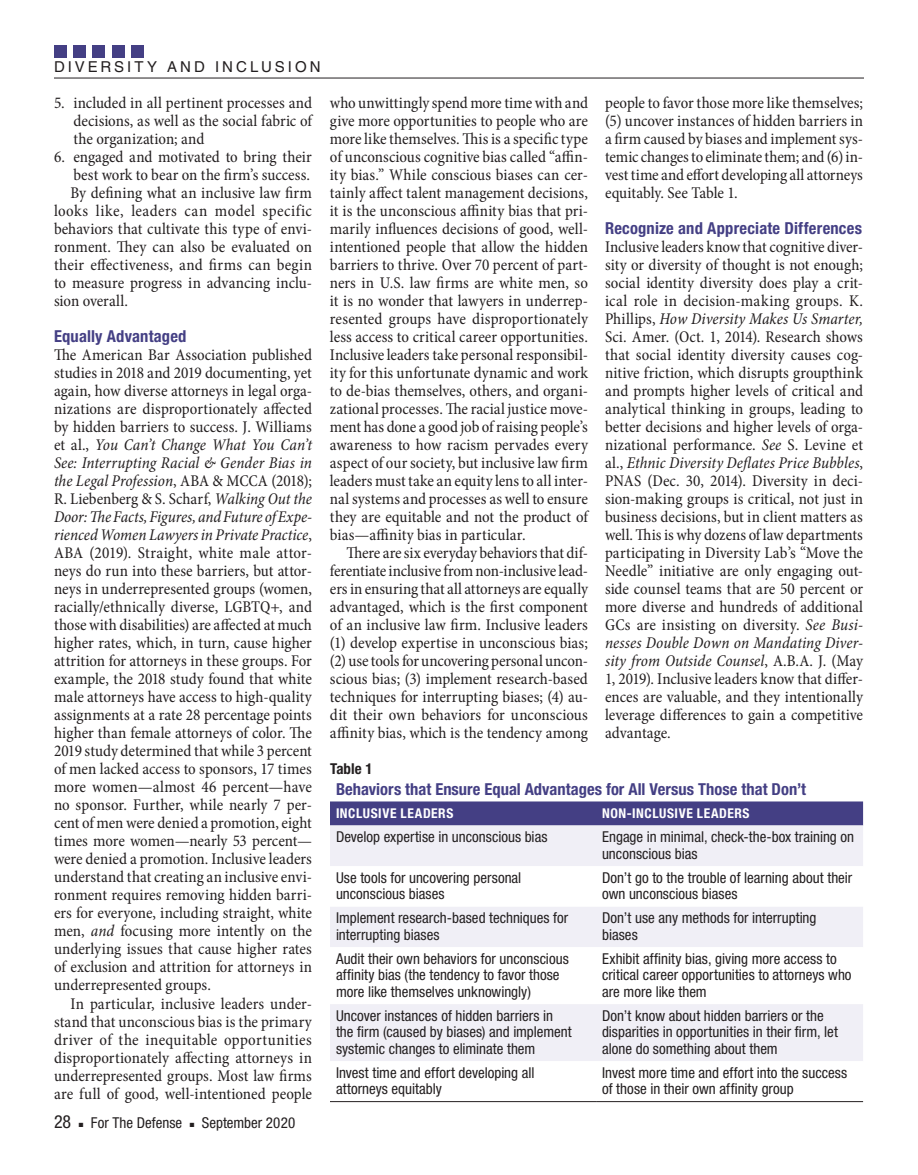
<style>
.page{position:relative;width:918px;height:1175px;background:#fff}
.page>*{position:absolute;margin:0;border:0;box-sizing:border-box;transform-origin:0 0}
.t1{font:condensed 18px "Helvetica Neue LT Std";color:#231f20}
.t2{font:condensed 16.5px/18px "Minion Pro";color:#231f20;text-align:justify}
.t3{font:700 condensed 16.5px "Helvetica Neue LT Std";letter-spacing:.005em;color:#443f84}
.t4{font:condensed 16.5px "Minion Pro";letter-spacing:.03em;color:#231f20}
.t5{font:condensed 15px/16.5px "Helvetica Neue LT Std";color:#231f20}
.t6{font:15px "Helvetica LT Pro";letter-spacing:.2em;color:#231f20}
.t7{font:700 condensed 15px "Helvetica Neue LT Std";letter-spacing:.005em;color:#231f20}
.t8{font:700 condensed 13.5px "Helvetica Neue LT Std";letter-spacing:.04em;color:#fff}
.s1{font-style:italic}
</style>
<div class="page">
<hr style="left:54px;top:78px;width:810px;height:1px;background:#231f20">
<div style="left:54px;top:45px;width:12px;height:12px;background:#443f84"></div>
<div style="left:73px;top:45px;width:13px;height:12px;background:#443f84"></div>
<div style="left:93px;top:45px;width:12px;height:12px;background:#443f84"></div>
<div style="left:112px;top:45px;width:13px;height:12px;background:#443f84"></div>
<div style="left:132px;top:45px;width:12px;height:12px;background:#443f84"></div>
<div style="left:330px;top:801px;width:533px;height:24px;background:#443f84"></div>
<div style="left:330px;top:825px;width:533px;height:41px;background:#f0eff6"></div>
<svg style="left:330px;top:907px;width:533px;height:154px;fill:#f0eff6"></svg>
<hr style="left:330px;top:1101px;width:266px;height:1px;background:#231f20">
<hr style="left:596px;top:1101px;width:267px;height:1px;background:#231f20">
<p class="t6" style="left:54px;top:58px;width:268px">DIVERSITY AND INCLUSION</p>
<p class="t2" style="left:74px;top:94px;width:240px;text-indent:-20px">5. included in all pertinent processes and decisions, as well as the social fabric of the organization; and</p>
<p class="t2" style="left:54px;top:148px;width:259px">6. engaged and motivated to bring their</p>
<p class="t2" style="left:74px;top:166px;width:238px">best work to bear on the firm’s success.</p>
<p class="t2" style="left:70px;top:184px;width:243px">By defining what an inclusive law firm</p>
<p class="t4" style="left:54px;top:200px;width:259px">looks like, leaders can model specific</p>
<p class="t2" style="left:54px;top:220px;width:259px">behaviors that cultivate this type of envi-</p>
<p class="t2" style="left:54px;top:238px;width:259px">ronment. They can also be evaluated on</p>
<p class="t2" style="left:54px;top:256px;width:259px">their effectiveness, and firms can begin</p>
<p class="t2" style="left:54px;top:274px;width:259px">to measure progress in advancing inclu-</p>
<p class="t2" style="left:54px;top:292px;width:76px">sion overall.</p>
<p class="t3" style="left:54px;top:326px;width:134px">Equally Advantaged</p>
<p class="t2" style="left:54px;top:346px;width:260px">The American Bar Association published studies in 2018 and 2019 documenting, yet again, how diverse attorneys in legal orga&shy;nizations are disproportionately affected by hidden barriers to success. J. Williams et al., <span class="s1">You Can’t Change What You Can’t See: Interrupting Racial &amp; Gender Bias in the Legal Profession</span>, ABA &amp; MCCA (2018); R. Liebenberg &amp; S. Scharf, <span class="s1">Walking Out the Door: The Facts, Figures, and Future of Expe&shy;rienced Women Lawyers in Private Practice</span>, ABA (2019). Straight, white male attor&shy;neys do run into these barriers, but attor&shy;neys in underrepresented groups (women, racially/ethnically diverse, LGBTQ+, and those with disabilities) are affected at much higher rates, which, in turn, cause higher attrition for attorneys in these groups. For example, the 2018 study found that white male attorneys have access to high-quality assignments at a rate 28 percentage points higher than female attorneys of color. The 2019 study determined that while 3 percent of men lacked access to sponsors, 17 times more women—almost 46 percent—have no sponsor. Further, while nearly 7 per&shy;cent of men were denied a promotion, eight times more women—nearly 53 percent— were denied a promotion. Inclusive leaders understand that creating an inclusive envi&shy;ronment requires removing hidden barri&shy;ers for everyone, including straight, white men, <span class="s1">and</span> focusing more intently on the underlying issues that cause higher rates of exclusion and attrition for attorneys in underrepresented groups.</p>
<p class="t2" style="left:54px;top:994px;width:260px;text-indent:16px">In particular, inclusive leaders under&shy;stand that unconscious bias is the primary driver of the inequitable opportunities disproportionately affecting attorneys in underrepresented groups. Most law firms are full of good, well-intentioned people</p>
<p class="t1" style="left:54px;top:1111px;width:19px">28</p>
<p class="t5" style="left:79px;top:1114px;width:105px">■ For The Defense</p>
<p class="t5" style="left:190px;top:1114px;width:107px">■ September 2020</p>
<p class="t2" style="left:330px;top:94px;width:260px">who unwittingly spend more time with and give more opportunities to people who are more like themselves. This is a specific type of unconscious cognitive bias called “affin&shy;ity bias.” While conscious biases can cer&shy;tainly affect talent management decisions, it is the unconscious affinity bias that pri&shy;marily influences decisions of good, well&shy;intentioned people that allow the hidden barriers to thrive. Over 70 percent of part&shy;ners in U.S. law firms are white men, so it is no wonder that lawyers in underrep&shy;resented groups have disproportionately less access to critical career opportunities.<br>Inclusive leaders take personal responsibil&shy;ity for this unfortunate dynamic and work to de-bias themselves, others, and organi&shy;zational processes. The racial justice move&shy;ment has done a good job of raising people’s awareness to how racism pervades every aspect of our society, but inclusive law firm leaders must take an equity lens to all inter&shy;nal systems and processes as well to ensure they are equitable and not the product of bias—affinity bias in particular.</p>
<p class="t2" style="left:330px;top:544px;width:260px;text-indent:16px">There are six everyday behaviors that dif&shy;ferentiate inclusive from non-inclusive lead&shy;ers in ensuring that all attorneys are equally advantaged, which is the first component of an inclusive law firm. Inclusive leaders (1) develop expertise in unconscious bias; (2) use tools for uncovering personal uncon&shy;scious bias; (3) implement research-based techniques for interrupting biases; (4) au&shy;dit their own behaviors for unconscious affinity bias, which is the tendency among</p>
<p class="t2" style="left:605px;top:94px;width:260px">people to favor those more like themselves; (5) uncover instances of hidden barriers in a firm caused by biases and implement sys&shy;temic changes to eliminate them; and (6) in&shy;vest time and effort developing all attorneys equitably. See Table 1.</p>
<p class="t3" style="left:605px;top:218px;width:258px">Recognize and Appreciate Differences</p>
<p class="t2" style="left:605px;top:238px;width:260px">Inclusive leaders know that cognitive diver&shy;sity or diversity of thought is not enough; social identity diversity does play a crit&shy;ical role in decision-making groups. K.<br>Phillips, <span class="s1">How Diversity Makes Us Smarter, </span>Sci. Amer. (Oct. 1, 2014). Research shows that social identity diversity causes cog&shy;nitive friction, which disrupts groupthink and prompts higher levels of critical and analytical thinking in groups, leading to better decisions and higher levels of orga&shy;nizational performance. <span class="s1">See</span> S. Levine et al., <span class="s1">Ethnic Diversity Deflates Price Bubbles</span>, PNAS (Dec. 30, 2014). Diversity in deci&shy;sion-making groups is critical, not just in business decisions, but in client matters as well. This is why dozens of law departments participating in Diversity Lab’s “Move the Needle” initiative are only engaging out&shy;side counsel teams that are 50 percent or more diverse and hundreds of additional GCs are insisting on diversity. <span class="s1">See Busi&shy;nesses Double Down on Mandating Diver&shy;sity from Outside Counsel</span>, A.B.A. J. (May 1, 2019). Inclusive leaders know that differ&shy;ences are valuable, and they intentionally leverage differences to gain a competitive advantage.</p>
<p class="t7" style="left:330px;top:760px;width:44px">Table 1</p>
<p class="t3" style="left:336px;top:779px;width:472px">Behaviors that Ensure Equal Advantages for All Versus Those that Don’t</p>
<p class="t8" style="left:336px;top:805px;width:119px">INCLUSIVE LEADERS</p>
<p class="t8" style="left:602px;top:805px;width:149px">NON-INCLUSIVE LEADERS</p>
<p class="t5" style="left:336px;top:828px;width:213px">Develop expertise in unconscious bias</p>
<p class="t5" style="left:602px;top:828px;width:253px">Engage in minimal, check-the-box training on unconscious bias</p>
<p class="t5" style="left:336px;top:868px;width:187px">Use tools for uncovering personal unconscious biases</p>
<p class="t5" style="left:602px;top:868px;width:252px">Don’t go to the trouble of learning about their own unconscious biases</p>
<p class="t5" style="left:336px;top:909px;width:234px">Implement research-based techniques for interrupting biases</p>
<p class="t5" style="left:602px;top:909px;width:216px">Don’t use any methods for interrupting biases</p>
<p class="t5" style="left:336px;top:949px;width:234px">Audit their own behaviors for unconscious affinity bias (the tendency to favor those more like themselves unknowingly)</p>
<p class="t5" style="left:602px;top:949px;width:251px">Exhibit affinity bias, giving more access to critical career opportunities to attorneys who are more like them</p>
<p class="t5" style="left:336px;top:1006px;width:237px">Uncover instances of hidden barriers in the firm (caused by biases) and implement systemic changes to eliminate them</p>
<p class="t5" style="left:602px;top:1006px;width:237px">Don’t know about hidden barriers or the disparities in opportunities in their firm, let alone do something about them</p>
<p class="t5" style="left:336px;top:1063px;width:200px">Invest time and effort developing all attorneys equitably</p>
<p class="t5" style="left:602px;top:1063px;width:247px">Invest more time and effort into the success of those in their own affinity group</p>
</div>
